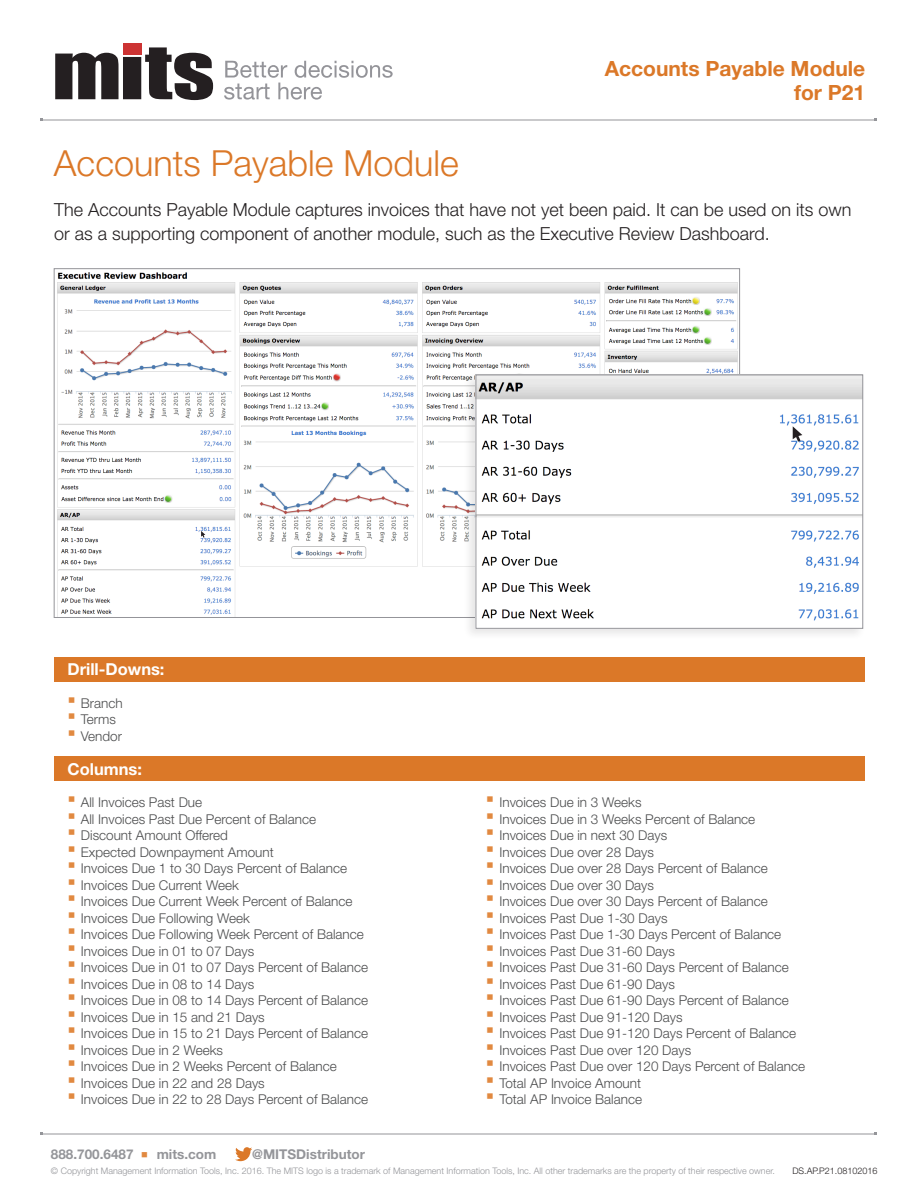
<style>
.page{position:relative;width:918px;height:1188px;background:#fff}
.page>*{position:absolute;margin:0;border:0;box-sizing:border-box;transform-origin:0 0}
.t1{font:300 36px "Helvetica Neue LT Std";color:#db7828}
.t2{font:700 21px/24px "Helvetica Neue LT Std";color:#db7828;text-align:right}
.t3{font:300 18px/24px "Helvetica Neue LT Std";color:#231f20}
.t4{font:700 16.5px "Helvetica Neue LT Std";color:#fff}
.t5{font:300 13.5px "Helvetica Neue LT Std";color:#4b4c4d}
.t6{font:700 13.5px "Helvetica Neue LT Std";color:#949599}
.t7{font:300 9px "Helvetica Neue LT Std";color:#949599}
.t8{font:300 9px "Helvetica Neue LT Std";color:#231f20}
.s1{font-family:"Arial";font-weight:400;font-size:24px;color:#e18940}
.s2{color:#e18940}
</style>
<div class="page">
<div style="left:123px;top:44px;width:18px;height:11px;background:#c33"></div>
<svg style="left:55px;top:47px;width:158px;height:53px"></svg>
<svg style="left:224px;top:61px;width:169px;height:39px"></svg>
<hr style="left:42px;top:120px;width:834px;height:1px;background:#949599">
<div style="left:54px;top:756px;width:810px;height:25px;background:#db7828"></div>
<div style="left:54px;top:657px;width:810px;height:25px;background:#db7828"></div>
<hr style="left:42px;top:1134px;width:834px;height:1px;background:#949599">
<svg style="left:235px;top:1147px;width:17px;height:14px"></svg>
<img style="left:57px;top:272px;width:681px;height:344px">
<svg style="left:201px;top:531px;width:4px;height:7px"></svg>
<div style="left:463px;top:372px;width:403px;height:269px;background:#231f20;opacity:.11"></div>
<img style="left:478px;top:377px;width:383px;height:250px">
<div style="left:476px;top:375px;width:387px;height:254px;border:1px solid #949499"></div>
<svg style="left:793px;top:426px;width:9px;height:16px"></svg>
<h2 class="t2" style="left:605px;top:56px;width:262px">Accounts Payable Module for P21</h2>
<h1 class="t1" style="left:54px;top:141px;width:406px">Accounts Payable Module</h1>
<h3 class="t3" style="left:54px;top:197px;width:799px">The Accounts Payable Module captures invoices that have not yet been paid. It can be used on its own or as a supporting component of another module, such as the Executive Review Dashboard.</h3>
<p class="t4" style="left:67px;top:659px;width:99px">Drill-Downs:</p>
<p class="t5" style="left:67px;top:695px;width:57px"><span class="s1">▪</span> Branch</p>
<p class="t5" style="left:67px;top:711px;width:50px"><span class="s1">▪</span> Terms</p>
<p class="t5" style="left:67px;top:728px;width:56px"><span class="s1">▪</span> Vendor</p>
<p class="t4" style="left:67px;top:759px;width:76px">Columns:</p>
<p class="t5" style="left:67px;top:794px;width:136px"><span class="s1">▪</span> All Invoices Past Due</p>
<p class="t5" style="left:67px;top:811px;width:250px"><span class="s1">▪</span> All Invoices Past Due Percent of Balance</p>
<p class="t5" style="left:67px;top:827px;width:162px"><span class="s1">▪</span> Discount Amount Offered</p>
<p class="t5" style="left:67px;top:844px;width:208px"><span class="s1">▪</span> Expected Downpayment Amount</p>
<p class="t5" style="left:67px;top:860px;width:281px"><span class="s1">▪</span> Invoices Due 1 to 30 Days Percent of Balance</p>
<p class="t5" style="left:67px;top:877px;width:173px"><span class="s1">▪</span> Invoices Due Current Week</p>
<p class="t5" style="left:67px;top:893px;width:287px"><span class="s1">▪</span> Invoices Due Current Week Percent of Balance</p>
<p class="t5" style="left:67px;top:910px;width:184px"><span class="s1">▪</span> Invoices Due Following Week</p>
<p class="t5" style="left:67px;top:926px;width:298px"><span class="s1">▪</span> Invoices Due Following Week Percent of Balance</p>
<p class="t5" style="left:67px;top:943px;width:188px"><span class="s1">▪</span> Invoices Due in 01 to 07 Days</p>
<p class="t5" style="left:67px;top:959px;width:302px"><span class="s1">▪</span> Invoices Due in 01 to 07 Days Percent of Balance</p>
<p class="t5" style="left:67px;top:976px;width:188px"><span class="s1">▪</span> Invoices Due in 08 to 14 Days</p>
<p class="t5" style="left:67px;top:992px;width:302px"><span class="s1">▪</span> Invoices Due in 08 to 14 Days Percent of Balance</p>
<p class="t5" style="left:67px;top:1009px;width:199px"><span class="s1">▪</span> Invoices Due in 15 and 21 Days</p>
<p class="t5" style="left:67px;top:1025px;width:302px"><span class="s1">▪</span> Invoices Due in 15 to 21 Days Percent of Balance</p>
<p class="t5" style="left:67px;top:1042px;width:157px"><span class="s1">▪</span> Invoices Due in 2 Weeks</p>
<p class="t5" style="left:67px;top:1058px;width:271px"><span class="s1">▪</span> Invoices Due in 2 Weeks Percent of Balance</p>
<p class="t5" style="left:67px;top:1075px;width:199px"><span class="s1">▪</span> Invoices Due in 22 and 28 Days</p>
<p class="t5" style="left:67px;top:1091px;width:302px"><span class="s1">▪</span> Invoices Due in 22 to 28 Days Percent of Balance</p>
<p class="t5" style="left:486px;top:794px;width:157px"><span class="s1">▪</span> Invoices Due in 3 Weeks</p>
<p class="t5" style="left:486px;top:811px;width:271px"><span class="s1">▪</span> Invoices Due in 3 Weeks Percent of Balance</p>
<p class="t5" style="left:486px;top:827px;width:183px"><span class="s1">▪</span> Invoices Due in next 30 Days</p>
<p class="t5" style="left:486px;top:844px;width:170px"><span class="s1">▪</span> Invoices Due over 28 Days</p>
<p class="t5" style="left:486px;top:860px;width:283px"><span class="s1">▪</span> Invoices Due over 28 Days Percent of Balance</p>
<p class="t5" style="left:486px;top:877px;width:170px"><span class="s1">▪</span> Invoices Due over 30 Days</p>
<p class="t5" style="left:486px;top:893px;width:283px"><span class="s1">▪</span> Invoices Due over 30 Days Percent of Balance</p>
<p class="t5" style="left:486px;top:910px;width:183px"><span class="s1">▪</span> Invoices Past Due 1-30 Days</p>
<p class="t5" style="left:486px;top:926px;width:297px"><span class="s1">▪</span> Invoices Past Due 1-30 Days Percent of Balance</p>
<p class="t5" style="left:486px;top:943px;width:191px"><span class="s1">▪</span> Invoices Past Due 31-60 Days</p>
<p class="t5" style="left:486px;top:959px;width:304px"><span class="s1">▪</span> Invoices Past Due 31-60 Days Percent of Balance</p>
<p class="t5" style="left:486px;top:976px;width:191px"><span class="s1">▪</span> Invoices Past Due 61-90 Days</p>
<p class="t5" style="left:486px;top:992px;width:304px"><span class="s1">▪</span> Invoices Past Due 61-90 Days Percent of Balance</p>
<p class="t5" style="left:486px;top:1009px;width:198px"><span class="s1">▪</span> Invoices Past Due 91-120 Days</p>
<p class="t5" style="left:486px;top:1025px;width:312px"><span class="s1">▪</span> Invoices Past Due 91-120 Days Percent of Balance</p>
<p class="t5" style="left:486px;top:1042px;width:207px"><span class="s1">▪</span> Invoices Past Due over 120 Days</p>
<p class="t5" style="left:486px;top:1058px;width:321px"><span class="s1">▪</span> Invoices Past Due over 120 Days Percent of Balance</p>
<p class="t5" style="left:486px;top:1075px;width:157px"><span class="s1">▪</span> Total AP Invoice Amount</p>
<p class="t5" style="left:486px;top:1091px;width:158px"><span class="s1">▪</span> Total AP Invoice Balance</p>
<p class="t6" style="left:51px;top:1146px;width:167px">888.700.6487 <span class="s2">■</span> mits.com</p>
<p class="t6" style="left:252px;top:1146px;width:114px">@MITSDistributor</p>
<p class="t7" style="left:51px;top:1165px;width:725px">© Copyright Management Information Tools, Inc. 2016. The MITS logo is a trademark of Management Information Tools, Inc. All other trademarks are the property of their respective owner.</p>
<p class="t8" style="left:792px;top:1165px;width:87px">DS.AP.P21.08102016</p>
</div>
